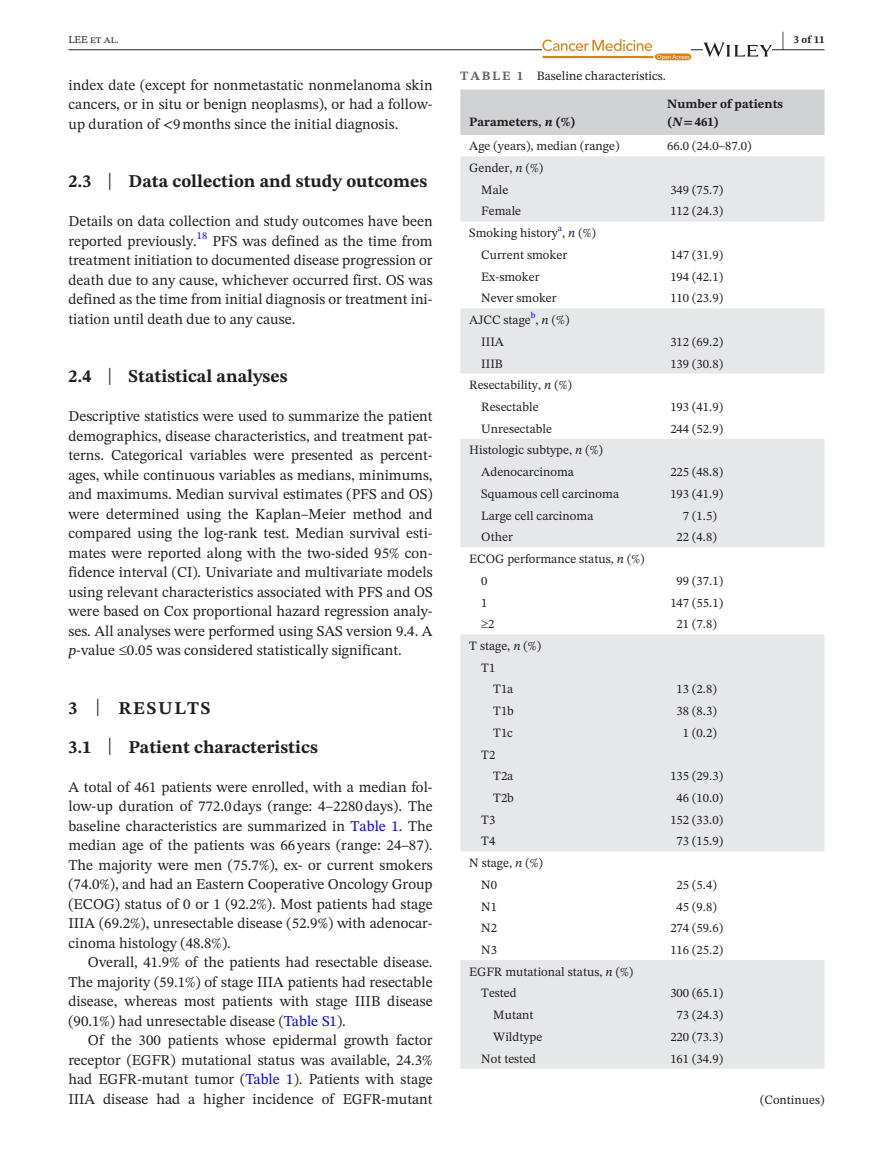
<style>
.page{position:relative;width:893px;height:1174px;background:#fff}
.page>*{position:absolute;margin:0;border:0;box-sizing:border-box;transform-origin:0 0}
.t1{font:700 21px "STIX Two Text";color:#231f20;scale:.42 1}
.t2{font:700 18px/39px "STIX Two Text";color:#231f20}
.t3{font:15px/19.5px "STIX Two Text";color:#231f20;text-align:justify}
.t4{font:12.75px/21.8px "STIX Two Text";color:#231f20}
.t5{font:700 12.75px/17.2px "STIX Two Text";color:#231f20}
.t6{font:10.5px "STIX Two Text";color:#231f20}
.t7{font:700 10.5px "STIX Two Text";color:#231f20}
.t8{font:10.5px "STIX Two Text";color:#00f}
.s1{font-family:"STIX"}
.s2{font-weight:700;color:#636366}
.s3{font-style:italic}
.s4{font-weight:400;font-size:23.7px}
.s5{color:#00f}
</style>
<div class="page">
<hr style="left:68px;top:49px;width:756px;height:1px;background:#231f20">
<svg style="left:542px;top:39px;width:149px;height:21px"></svg>
<svg style="left:703px;top:43px;width:69px;height:14px"></svg>
<div style="left:460px;top:90px;width:364px;height:45px;background:#d1d2d4"></div>
<svg style="left:460px;top:156px;width:364px;height:912px;fill:#e6e7e9"></svg>
<h1 class="t1" style="left:782px;top:24px;width:8px">|</h1>
<p class="t6" style="left:68px;top:32px;width:52px">LEE et al.</p>
<p class="t7" style="left:794px;top:32px;width:32px">3 of 11</p>
<p class="t3" style="left:68px;top:75px;width:366px">index date (except for nonmetastatic nonmelanoma skin cancers, or in situ or benign neoplasms), or had a follow&shy;up duration of <span class="s1">&lt;</span>9months since the initial diagnosis.</p>
<p class="t4" style="left:460px;top:65px;width:207px"><span class="s2">TABLE 1</span> Baseline characteristics.</p>
<p class="t5" style="left:469px;top:113px;width:108px">Parameters, <span class="s3">n</span> (%)</p>
<p class="t5" style="left:667px;top:96px;width:117px">Number of patients (<span class="s3">N</span><span class="s1">=</span>461)</p>
<p class="t2" style="left:68px;top:162px;width:360px">2.3 <span class="s4">|</span> Data collection and study outcomes</p>
<p class="t3" style="left:68px;top:211px;width:366px">Details on data collection and study outcomes have been reported previously.</p>
<p class="t8" style="left:197px;top:228px;width:12px">18</p>
<p class="t3" style="left:68px;top:231px;width:366px;text-indent:144px">PFS was defined as the time from treatment initiation to documented disease progression or death due to any cause, whichever occurred first. OS was defined as the time from initial diagnosis or treatment ini&shy;tiation until death due to any cause.</p>
<p class="t2" style="left:68px;top:357px;width:221px">2.4 <span class="s4">|</span> Statistical analyses</p>
<p class="t3" style="left:68px;top:406px;width:366px">Descriptive statistics were used to summarize the patient demographics, disease characteristics, and treatment pat&shy;terns. Categorical variables were presented as percent&shy;ages, while continuous variables as medians, minimums, and maximums. Median survival estimates (PFS and OS) were determined using the Kaplan–Meier method and compared using the log-rank test. Median survival esti&shy;mates were reported along with the two-sided 95% con&shy;fidence interval (CI). Univariate and multivariate models using relevant characteristics associated with PFS and OS were based on Cox proportional hazard regression analy&shy;ses. All analyses were performed using SAS version 9.4. A <span class="s3">p</span>-value ≤0.05 was considered statistically significant.</p>
<p class="t2" style="left:68px;top:689px;width:251px">3 <span class="s4">|</span> RESULTS<br>3.1 <span class="s4">|</span> Patient characteristics</p>
<p class="t3" style="left:68px;top:777px;width:366px">A total of 461 patients were enrolled, with a median fol&shy;low-up duration of 772.0days (range: 4–2280days). The baseline characteristics are summarized in <span class="s5">Table 1</span>. The median age of the patients was 66 years (range: 24–87).<br>The majority were men (75.7%), ex- or current smokers (74.0%), and had an Eastern Cooperative Oncology Group (ECOG) status of 0 or 1 (92.2%). Most patients had stage IIIA (69.2%), unresectable disease (52.9%) with adenocar&shy;cinoma histology (48.8%).</p>
<p class="t3" style="left:68px;top:952px;width:366px;text-indent:20px">Overall, 41.9% of the patients had resectable disease.<br>The majority (59.1%) of stage IIIA patients had resectable disease, whereas most patients with stage IIIB disease (90.1%) had unresectable disease (<span class="s5">Table S1</span>).</p>
<p class="t3" style="left:68px;top:1030px;width:366px;text-indent:20px">Of the 300 patients whose epidermal growth factor receptor (EGFR) mutational status was available, 24.3% had EGFR-mutant tumor (<span class="s5">Table 1</span>). Patients with stage IIIA disease had a higher incidence of EGFR-mutant</p>
<p class="t4" style="left:469px;top:135px;width:152px">Age (years), median (range)</p>
<p class="t4" style="left:667px;top:135px;width:86px">66.0 (24.0–87.0)</p>
<p class="t4" style="left:481px;top:157px;width:63px;text-indent:-12px">Gender, <span class="s3">n</span> (%)<br>Male</p>
<p class="t4" style="left:670px;top:179px;width:54px">349 (75.7)</p>
<p class="t4" style="left:481px;top:200px;width:41px">Female</p>
<p class="t4" style="left:670px;top:200px;width:54px">112 (24.3)</p>
<p class="t4" style="left:481px;top:222px;width:116px;text-indent:-12px">Smoking history<sup>a</sup>, <span class="s3">n</span> (%)<br>Current smoker</p>
<p class="t4" style="left:670px;top:244px;width:54px">147 (31.9)</p>
<p class="t4" style="left:481px;top:265px;width:60px">Ex-smoker</p>
<p class="t4" style="left:670px;top:265px;width:54px">194 (42.1)</p>
<p class="t4" style="left:481px;top:287px;width:77px">Never smoker</p>
<p class="t4" style="left:670px;top:287px;width:54px">110 (23.9)</p>
<p class="t4" style="left:481px;top:309px;width:90px;text-indent:-12px">AJCC stage<sup>b</sup>, <span class="s3">n</span> (%)<br>IIIA</p>
<p class="t4" style="left:670px;top:331px;width:54px">312 (69.2)</p>
<p class="t4" style="left:481px;top:352px;width:23px">IIIB</p>
<p class="t4" style="left:670px;top:352px;width:54px">139 (30.8)</p>
<p class="t4" style="left:481px;top:374px;width:92px;text-indent:-12px">Resectability, <span class="s3">n</span> (%)<br>Resectable</p>
<p class="t4" style="left:670px;top:396px;width:54px">193 (41.9)</p>
<p class="t4" style="left:481px;top:417px;width:72px">Unresectable</p>
<p class="t4" style="left:670px;top:417px;width:54px">244 (52.9)</p>
<p class="t4" style="left:481px;top:439px;width:123px;text-indent:-12px">Histologic subtype, <span class="s3">n</span> (%)<br>Adenocarcinoma</p>
<p class="t4" style="left:670px;top:461px;width:54px">225 (48.8)</p>
<p class="t4" style="left:481px;top:483px;width:139px">Squamous cell carcinoma</p>
<p class="t4" style="left:670px;top:483px;width:54px">193 (41.9)</p>
<p class="t4" style="left:481px;top:504px;width:114px">Large cell carcinoma</p>
<p class="t4" style="left:683px;top:504px;width:35px">7 (1.5)</p>
<p class="t4" style="left:481px;top:526px;width:33px">Other</p>
<p class="t4" style="left:677px;top:526px;width:42px">22 (4.8)</p>
<p class="t4" style="left:481px;top:548px;width:165px;text-indent:-12px">ECOG performance status, <span class="s3">n</span> (%)<br>0</p>
<p class="t4" style="left:677px;top:569px;width:48px">99 (37.1)</p>
<p class="t4" style="left:481px;top:591px;width:8px">1</p>
<p class="t4" style="left:670px;top:591px;width:54px">147 (55.1)</p>
<p class="t4" style="left:481px;top:613px;width:15px">≥2</p>
<p class="t4" style="left:677px;top:613px;width:42px">21 (7.8)</p>
<p class="t4" style="left:469px;top:635px;width:73px">T stage, <span class="s3">n</span> (%)</p>
<p class="t4" style="left:481px;top:656px;width:15px">T1</p>
<p class="t4" style="left:493px;top:678px;width:22px">T1a</p>
<p class="t4" style="left:677px;top:678px;width:42px">13 (2.8)</p>
<p class="t4" style="left:493px;top:700px;width:22px">T1b</p>
<p class="t4" style="left:677px;top:700px;width:42px">38 (8.3)</p>
<p class="t4" style="left:493px;top:721px;width:21px">T1c</p>
<p class="t4" style="left:683px;top:721px;width:35px">1 (0.2)</p>
<p class="t4" style="left:493px;top:743px;width:22px;text-indent:-12px">T2<br>T2a</p>
<p class="t4" style="left:670px;top:765px;width:54px">135 (29.3)</p>
<p class="t4" style="left:493px;top:787px;width:22px">T2b</p>
<p class="t4" style="left:677px;top:787px;width:48px">46 (10.0)</p>
<p class="t4" style="left:481px;top:808px;width:15px">T3</p>
<p class="t4" style="left:670px;top:808px;width:54px">152 (33.0)</p>
<p class="t4" style="left:481px;top:830px;width:15px">T4</p>
<p class="t4" style="left:677px;top:830px;width:48px">73 (15.9)</p>
<p class="t4" style="left:481px;top:852px;width:63px;text-indent:-12px">N stage, <span class="s3">n</span> (%)<br>N0</p>
<p class="t4" style="left:677px;top:873px;width:42px">25 (5.4)</p>
<p class="t4" style="left:481px;top:895px;width:17px">N1</p>
<p class="t4" style="left:677px;top:895px;width:42px">45 (9.8)</p>
<p class="t4" style="left:481px;top:917px;width:17px">N2</p>
<p class="t4" style="left:670px;top:917px;width:54px">274 (59.6)</p>
<p class="t4" style="left:481px;top:939px;width:17px">N3</p>
<p class="t4" style="left:670px;top:939px;width:54px">116 (25.2)</p>
<p class="t4" style="left:481px;top:960px;width:153px;text-indent:-12px">EGFR mutational status, <span class="s3">n</span> (%)<br>Tested</p>
<p class="t4" style="left:670px;top:982px;width:54px">300 (65.1)</p>
<p class="t4" style="left:493px;top:1004px;width:42px">Mutant</p>
<p class="t4" style="left:677px;top:1004px;width:48px">73 (24.3)</p>
<p class="t4" style="left:493px;top:1025px;width:51px">Wildtype</p>
<p class="t4" style="left:670px;top:1025px;width:54px">220 (73.3)</p>
<p class="t4" style="left:481px;top:1047px;width:56px">Not tested</p>
<p class="t4" style="left:670px;top:1047px;width:54px">161 (34.9)</p>
<p class="t4" style="left:760px;top:1088px;width:66px">(Continues)</p>
</div>
